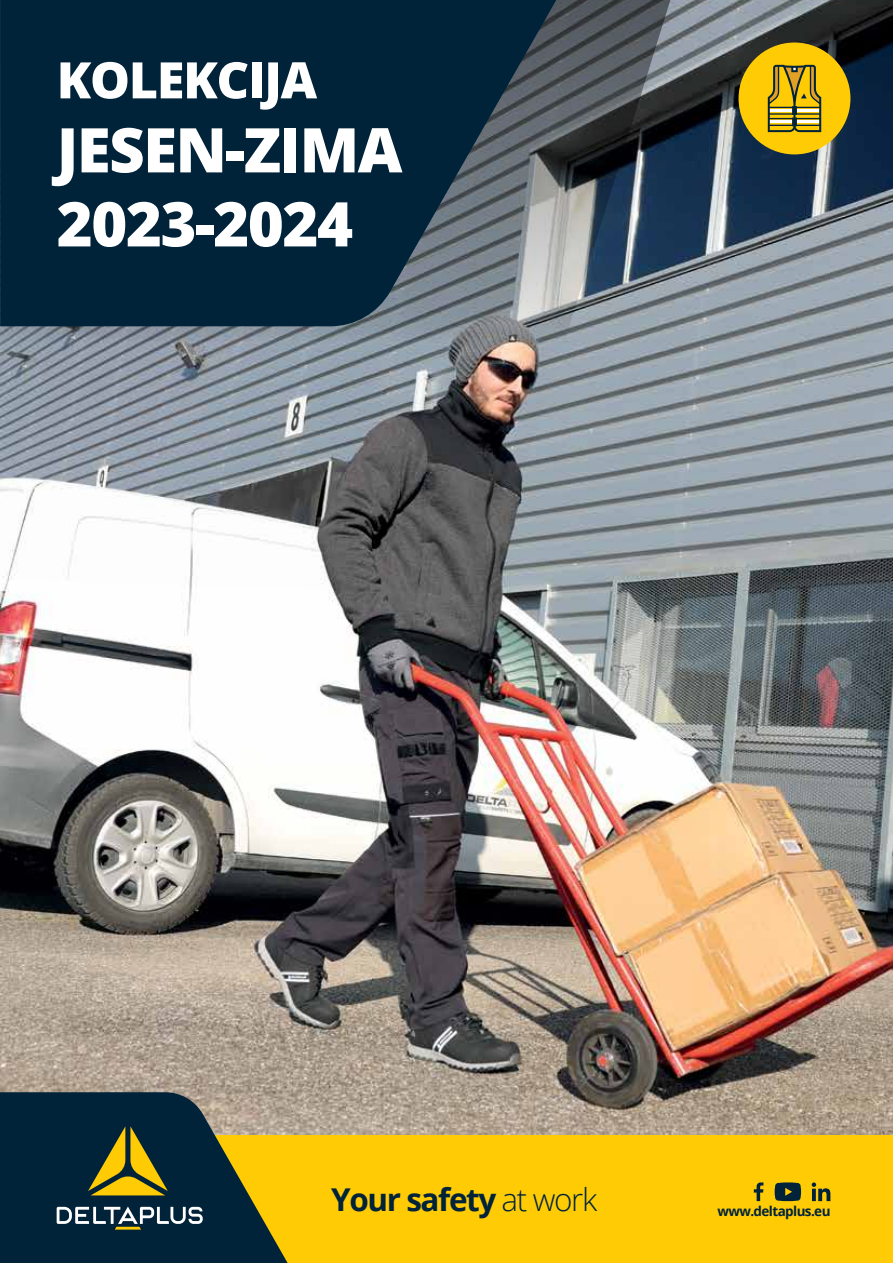
<style>
.page{position:relative;width:893px;height:1263px;background:#fff}
.page>*{position:absolute;margin:0;border:0;box-sizing:border-box;transform-origin:0 0}
.t1{font:800 61.65px/73.9px "Open Sans";letter-spacing:-.025em;color:#fff}
.t2{font:800 50.25px "Open Sans";letter-spacing:-.025em;color:#fff}
.t3{font:700 31.5px "Open Sans";letter-spacing:-.045em;color:#00233a}
.t4{font:700 13.5px "Open Sans";letter-spacing:-.045em;color:#00233a}
.s1{font-weight:300}
</style>
<div class="page">
<img style="left:0;top:0;width:893px;height:1135px">
<svg style="left:0;top:0;width:688px;height:595px;background:#878d94"></svg>
<div style="left:158px;top:1135px;width:735px;height:128px;background:#ffcb05"></div>
<svg style="left:0;top:1092px;width:312px;height:171px;fill:#00233a"></svg>
<svg style="left:0;top:0;width:564px;height:326px;background:#153346"></svg>
<svg style="left:88px;top:1126px;width:80px;height:69px;background:#6b6a23"></svg>
<svg style="left:57px;top:1206px;width:146px;height:23px;background:#4e6672"></svg>
<svg style="left:812px;top:1182px;width:18px;height:19px"></svg>
<svg style="left:754px;top:1182px;width:9px;height:19px"></svg>
<svg style="left:775px;top:1182px;width:26px;height:19px"></svg>
<div style="left:738px;top:43px;width:112px;height:111px;background:#ffcb05;border-radius:50%"></div>
<svg style="left:768px;top:65px;width:53px;height:67px"></svg>
<p class="t2" style="left:57px;top:42px;width:262px">KOLEKCIJA</p>
<p class="t1" style="left:57px;top:110px;width:347px">JESEN-ZIMA<br>2023-2024</p>
<p class="t3" style="left:331px;top:1177px;width:268px">Your safety <span class="s1">at work</span></p>
<p class="t4" style="left:718px;top:1201px;width:114px">www.deltaplus.eu</p>
</div>
